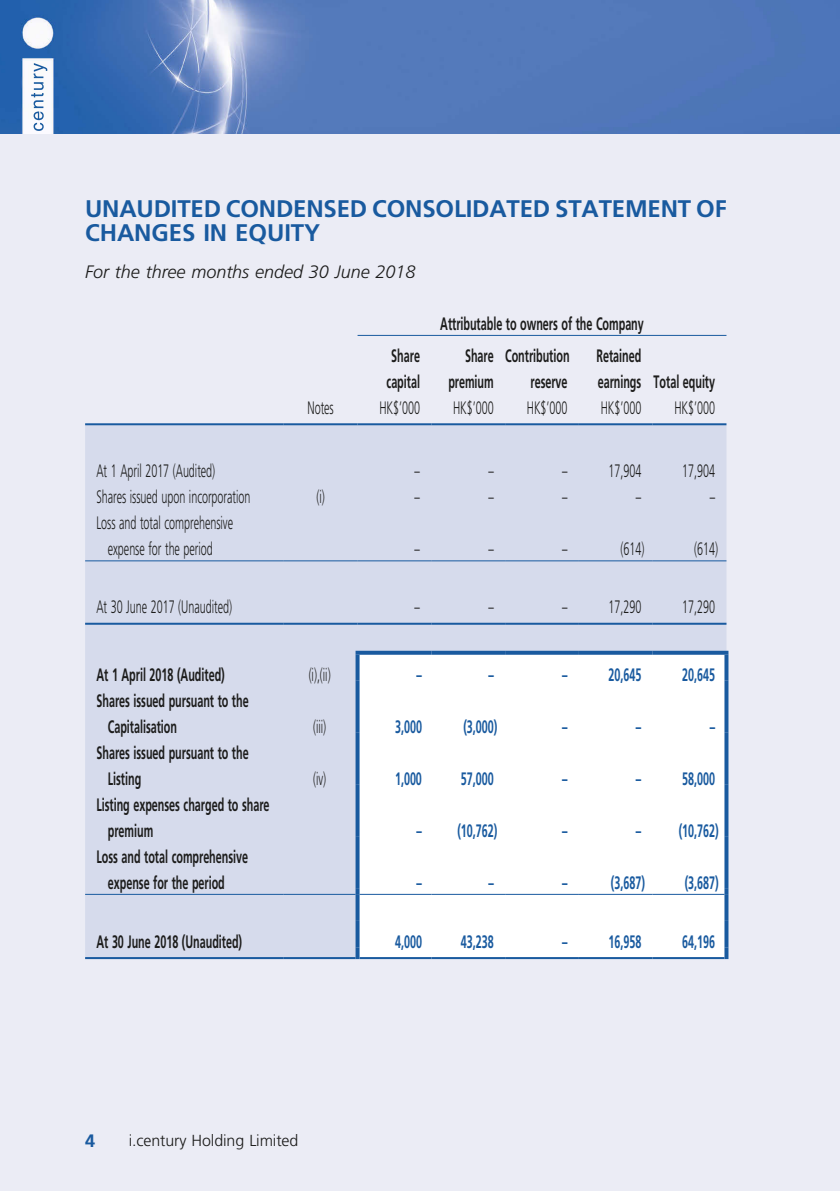
<style>
.page{position:relative;width:840px;height:1191px;background:#fff}
.page>*{position:absolute;margin:0;border:0;box-sizing:border-box;transform-origin:0 0}
.t1{font:700 24px/24px "Frutiger LT Std";letter-spacing:-.01em;color:#195a9f}
.t2{font:700 18px/26px "Frutiger LT Std";letter-spacing:-.005em;color:#1c1c1b;scale:.6 1}
.t3{font:300 18px/26px "Frutiger LT Std";letter-spacing:-.005em;color:#1c1c1b;text-align:center;scale:.6 1}
.t4{font:700 18px "Frutiger LT Std";letter-spacing:-.005em;color:#195a9f;scale:.6 1}
.t5{font:italic 300 18px "Frutiger LT Std";letter-spacing:-.005em;color:#1c1c1b}
.t6{font:700 18px "Frutiger LT Std";letter-spacing:-.005em;color:#195a9f}
.t7{font:300 16px "Frutiger LT Std";letter-spacing:-.01em;color:#1c1c1b}
</style>
<div class="page">
<div style="left:0;top:0;width:839px;height:1191px;background:#ebecf5"></div>
<img style="left:0;top:0;width:839px;height:133px">
<svg style="left:31px;top:63px;width:16px;height:68px"></svg>
<div style="left:85px;top:425px;width:641px;height:532px;background:#d6dbec"></div>
<div style="left:359px;top:655px;width:365px;height:302px;background:#fff"></div>
<svg style="left:355px;top:651px;width:76px;height:4px"></svg>
<svg style="left:355px;top:655px;width:4px;height:26px"></svg>
<svg style="left:431px;top:651px;width:74px;height:4px"></svg>
<svg style="left:505px;top:651px;width:73px;height:4px"></svg>
<svg style="left:578px;top:651px;width:74px;height:4px"></svg>
<svg style="left:652px;top:651px;width:76px;height:4px"></svg>
<svg style="left:724px;top:655px;width:4px;height:26px"></svg>
<svg style="left:355px;top:681px;width:4px;height:52px"></svg>
<svg style="left:724px;top:681px;width:4px;height:52px"></svg>
<svg style="left:355px;top:733px;width:4px;height:52px"></svg>
<svg style="left:724px;top:733px;width:4px;height:52px"></svg>
<svg style="left:355px;top:785px;width:4px;height:52px"></svg>
<svg style="left:724px;top:785px;width:4px;height:52px"></svg>
<svg style="left:355px;top:837px;width:4px;height:52px"></svg>
<svg style="left:724px;top:837px;width:4px;height:52px"></svg>
<svg style="left:355px;top:889px;width:4px;height:6px"></svg>
<svg style="left:724px;top:889px;width:4px;height:6px"></svg>
<svg style="left:355px;top:895px;width:4px;height:26px"></svg>
<svg style="left:724px;top:895px;width:4px;height:26px"></svg>
<svg style="left:355px;top:921px;width:4px;height:26px"></svg>
<svg style="left:724px;top:921px;width:4px;height:26px"></svg>
<svg style="left:355px;top:947px;width:4px;height:12px"></svg>
<svg style="left:724px;top:947px;width:4px;height:12px"></svg>
<hr style="left:357px;top:335px;width:369px;height:1px;background:#195a9f">
<hr style="left:85px;top:423px;width:198px;height:2px;background:#195a9f">
<hr style="left:283px;top:423px;width:74px;height:2px;background:#195a9f">
<hr style="left:357px;top:423px;width:74px;height:2px;background:#195a9f">
<hr style="left:431px;top:423px;width:74px;height:2px;background:#195a9f">
<hr style="left:505px;top:423px;width:73px;height:2px;background:#195a9f">
<hr style="left:578px;top:423px;width:74px;height:2px;background:#195a9f">
<hr style="left:652px;top:423px;width:74px;height:2px;background:#195a9f">
<hr style="left:85px;top:560px;width:198px;height:1px;background:#195a9f">
<hr style="left:283px;top:560px;width:74px;height:1px;background:#195a9f">
<hr style="left:357px;top:560px;width:74px;height:1px;background:#195a9f">
<hr style="left:431px;top:560px;width:74px;height:1px;background:#195a9f">
<hr style="left:505px;top:560px;width:73px;height:1px;background:#195a9f">
<hr style="left:578px;top:560px;width:74px;height:1px;background:#195a9f">
<hr style="left:652px;top:560px;width:74px;height:1px;background:#195a9f">
<hr style="left:85px;top:623px;width:198px;height:2px;background:#195a9f">
<hr style="left:283px;top:623px;width:74px;height:2px;background:#195a9f">
<hr style="left:357px;top:623px;width:74px;height:2px;background:#195a9f">
<hr style="left:431px;top:623px;width:74px;height:2px;background:#195a9f">
<hr style="left:505px;top:623px;width:73px;height:2px;background:#195a9f">
<hr style="left:578px;top:623px;width:74px;height:2px;background:#195a9f">
<hr style="left:652px;top:623px;width:74px;height:2px;background:#195a9f">
<hr style="left:85px;top:894px;width:198px;height:1px;background:#195a9f">
<hr style="left:283px;top:894px;width:72px;height:1px;background:#195a9f">
<hr style="left:359px;top:894px;width:72px;height:1px;background:#195a9f">
<hr style="left:431px;top:894px;width:74px;height:1px;background:#195a9f">
<hr style="left:505px;top:894px;width:73px;height:1px;background:#195a9f">
<hr style="left:578px;top:894px;width:74px;height:1px;background:#195a9f">
<hr style="left:652px;top:894px;width:72px;height:1px;background:#195a9f">
<hr style="left:85px;top:957px;width:198px;height:2px;background:#195a9f">
<hr style="left:283px;top:957px;width:72px;height:2px;background:#195a9f">
<hr style="left:359px;top:957px;width:72px;height:2px;background:#195a9f">
<hr style="left:431px;top:957px;width:74px;height:2px;background:#195a9f">
<hr style="left:505px;top:957px;width:73px;height:2px;background:#195a9f">
<hr style="left:578px;top:957px;width:74px;height:2px;background:#195a9f">
<hr style="left:652px;top:957px;width:72px;height:2px;background:#195a9f">
<h1 class="t1" style="left:85px;top:196px;width:642px">UNAUDITED CONDENSED CONSOLIDATED STATEMENT OF<br>CHANGES IN EQUITY</h1>
<p class="t5" style="left:85px;top:261px;width:331px">For the three months ended 30 June 2018</p>
<p class="t2" style="left:440px;top:311px;width:341px">Attributable to owners of the Company</p>
<p class="t2" style="left:386px;top:343px;width:57px">Share capital</p>
<p class="t2" style="left:448px;top:343px;width:77px;text-align:right">Share premium</p>
<p class="t2" style="left:505px;top:343px;width:109px;text-align:right">Contribution reserve</p>
<p class="t2" style="left:596px;top:343px;width:199px">Retained<br>earnings Total equity</p>
<p class="t3" style="left:307px;top:395px;width:45px">Notes</p>
<p class="t3" style="left:379px;top:395px;width:69px">HK$’000</p>
<p class="t3" style="left:453px;top:395px;width:69px">HK$’000</p>
<p class="t3" style="left:526px;top:395px;width:69px">HK$’000</p>
<p class="t3" style="left:600px;top:395px;width:69px">HK$’000</p>
<p class="t3" style="left:674px;top:395px;width:69px">HK$’000</p>
<p class="t3" style="left:96px;top:458px;width:199px">At 1 April 2017 (Audited)</p>
<p class="t3" style="left:414px;top:458px;width:10px">–</p>
<p class="t3" style="left:488px;top:458px;width:11px">–</p>
<p class="t3" style="left:562px;top:458px;width:133px">– 17,904</p>
<p class="t3" style="left:681px;top:458px;width:56px">17,904</p>
<p class="t3" style="left:96px;top:484px;width:258px">Shares issued upon incorporation</p>
<p class="t3" style="left:316px;top:484px;width:15px">(i)</p>
<p class="t3" style="left:414px;top:484px;width:11px">–</p>
<p class="t3" style="left:488px;top:484px;width:10px">–</p>
<p class="t3" style="left:562px;top:484px;width:11px">–</p>
<p class="t3" style="left:635px;top:484px;width:11px">–</p>
<p class="t3" style="left:709px;top:484px;width:11px">–</p>
<p class="t3" style="left:96px;top:510px;width:229px">Loss and total comprehensive expense for the period</p>
<p class="t3" style="left:414px;top:536px;width:10px">–</p>
<p class="t3" style="left:488px;top:536px;width:10px">–</p>
<p class="t3" style="left:562px;top:536px;width:11px">–</p>
<p class="t3" style="left:620px;top:536px;width:41px">(614)</p>
<p class="t3" style="left:693px;top:536px;width:41px">(614)</p>
<p class="t3" style="left:96px;top:594px;width:227px">At 30 June 2017 (Unaudited)</p>
<p class="t3" style="left:414px;top:594px;width:10px">–</p>
<p class="t3" style="left:488px;top:594px;width:11px">–</p>
<p class="t3" style="left:562px;top:594px;width:133px">– 17,290</p>
<p class="t3" style="left:681px;top:594px;width:56px">17,290</p>
<p class="t2" style="left:96px;top:661px;width:215px">At 1 April 2018 (Audited)</p>
<p class="t3" style="left:308px;top:662px;width:38px">(i),(ii)</p>
<p class="t4" style="left:416px;top:664px;width:10px">–</p>
<p class="t4" style="left:488px;top:664px;width:11px">–</p>
<p class="t4" style="left:562px;top:664px;width:133px">– 20,645</p>
<p class="t4" style="left:681px;top:664px;width:56px">20,645</p>
<p class="t2" style="left:108px;top:687px;width:236px;text-indent:-11px">Shares issued pursuant to the<br>Capitalisation</p>
<p class="t3" style="left:313px;top:714px;width:23px">(iii)</p>
<p class="t4" style="left:395px;top:716px;width:46px">3,000</p>
<p class="t4" style="left:463px;top:716px;width:58px">(3,000)</p>
<p class="t4" style="left:562px;top:716px;width:11px">–</p>
<p class="t4" style="left:635px;top:716px;width:11px">–</p>
<p class="t4" style="left:709px;top:716px;width:11px">–</p>
<p class="t2" style="left:108px;top:739px;width:236px;text-indent:-11px">Shares issued pursuant to the<br>Listing</p>
<p class="t2" style="left:108px;top:791px;width:271px;text-indent:-11px">Listing expenses charged to share premium</p>
<p class="t2" style="left:108px;top:843px;width:235px;text-indent:-11px">Loss and total comprehensive expense for the period</p>
<p class="t3" style="left:313px;top:766px;width:23px">(iv)</p>
<p class="t4" style="left:395px;top:768px;width:46px">1,000</p>
<p class="t4" style="left:460px;top:768px;width:56px">57,000</p>
<p class="t4" style="left:562px;top:768px;width:11px">–</p>
<p class="t4" style="left:635px;top:768px;width:133px">– 58,000</p>
<p class="t4" style="left:416px;top:820px;width:136px">– (10,762)</p>
<p class="t4" style="left:562px;top:820px;width:11px">–</p>
<p class="t4" style="left:635px;top:820px;width:139px">– (10,762)</p>
<p class="t4" style="left:416px;top:872px;width:10px">–</p>
<p class="t4" style="left:488px;top:872px;width:11px">–</p>
<p class="t4" style="left:562px;top:872px;width:11px">–</p>
<p class="t4" style="left:610px;top:872px;width:58px">(3,687)</p>
<p class="t4" style="left:684px;top:872px;width:58px">(3,687)</p>
<p class="t2" style="left:96px;top:928px;width:244px">At 30 June 2018 (Unaudited)</p>
<p class="t4" style="left:395px;top:931px;width:46px">4,000</p>
<p class="t4" style="left:460px;top:931px;width:56px">43,238</p>
<p class="t4" style="left:562px;top:931px;width:133px">– 16,958</p>
<p class="t4" style="left:681px;top:931px;width:56px">64,196</p>
<p class="t6" style="left:85px;top:1130px;width:12px">4</p>
<p class="t7" style="left:129px;top:1131px;width:171px">i.century Holding Limited</p>
</div>
